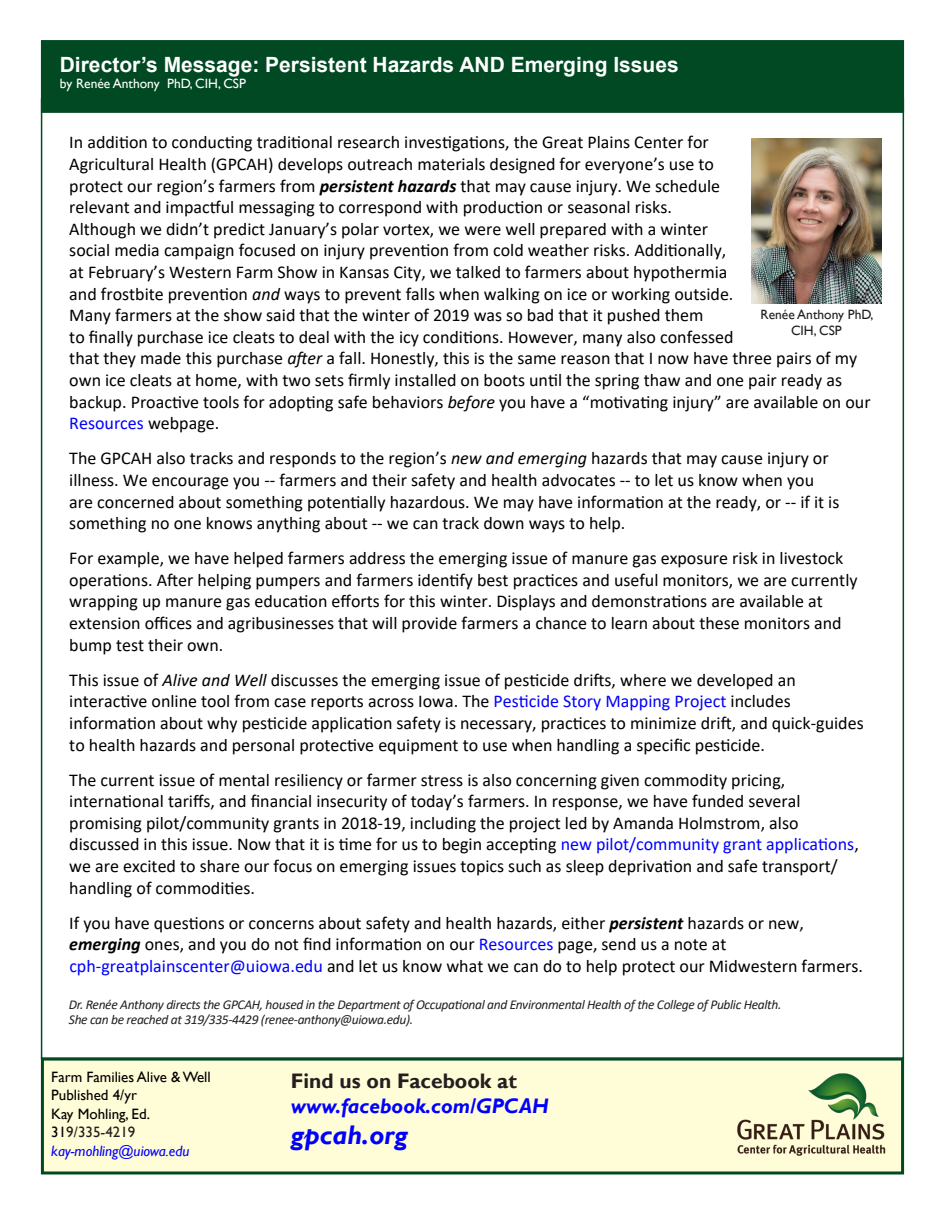
<style>
.page{position:relative;width:945px;height:1215px;background:#fff}
.page>*{position:absolute;margin:0;border:0;box-sizing:border-box;transform-origin:0 0}
.t1{font:italic 700 27px "Gill Sans";color:#00f}
.t2{font:700 21px "Arial";color:#fff}
.t3{font:italic 700 21px "Gill Sans";color:#00f}
.t4{font:700 21px "Gill Sans";color:#231f20}
.t5{font:18px/21.6px "Calibri";color:#000}
.t6{font:15px/18.5px "Gill Sans";color:#000}
.t7{font:italic 13.5px/15px "Calibri";letter-spacing:-.025em;color:#231f20}
.t8{font:13.5px "Gill Sans";color:#fff}
.t9{font:13.5px/16.2px "Gill Sans";color:#231f20;text-align:center}
.s1{font-weight:700;font-style:italic}
.s2{font-style:italic}
.s3{color:#00f}
.s4{color:#231f20}
.s5{font-style:italic;color:#00f}
</style>
<div class="page">
<div style="left:41px;top:1058px;width:863px;height:116px;background:#fffcd8;border:3px solid #004922"></div>
<div style="left:41px;top:40px;width:863px;height:73px;background:#004922;border:2px solid #004922"></div>
<img style="left:751px;top:138px;width:130px;height:166px">
<img style="left:737px;top:1073px;width:149px;height:83px">
<p class="t2" style="left:60px;top:49px;width:620px">Director’s Message: Persistent Hazards AND Emerging Issues</p>
<p class="t8" style="left:60px;top:75px;width:188px">by Renée Anthony PhD, CIH, CSP</p>
<p class="t5" style="left:69px;top:131px;width:803px">In addition to conducting traditional research investigations, the Great Plains Center for<br>Agricultural Health (GPCAH) develops outreach materials designed for everyone’s use to<br>protect our region’s farmers from <span class="s1">persistent hazards</span> that may cause injury. We schedule<br>relevant and impactful messaging to correspond with production or seasonal risks.<br>Although we didn’t predict January’s polar vortex, we were well prepared with a winter<br>social media campaign focused on injury prevention from cold weather risks. Additionally,<br>at February’s Western Farm Show in Kansas City, we talked to farmers about hypothermia<br>and frostbite prevention <span class="s2">and</span> ways to prevent falls when walking on ice or working outside.<br>Many farmers at the show said that the winter of 2019 was so bad that it pushed them<br>to finally purchase ice cleats to deal with the icy conditions. However, many also confessed<br>that they made this purchase <span class="s2">after</span> a fall. Honestly, this is the same reason that I now have three pairs of my own ice cleats at home, with two sets firmly installed on boots until the spring thaw and one pair ready as backup. Proactive tools for adopting safe behaviors <span class="s2">before</span> you have a “motivating injury” are available on our <span class="s3">Resources</span> webpage.</p>
<p class="t5" style="left:69px;top:447px;width:772px">The GPCAH also tracks and responds to the region’s <span class="s2">new and emerging</span> hazards that may cause injury or illness. We encourage you -- farmers and their safety and health advocates -- to let us know when you are concerned about something potentially hazardous. We may have information at the ready, or -- if it is something no one knows anything about -- we can track down ways to help.</p>
<p class="t5" style="left:69px;top:547px;width:790px">For example, we have helped farmers address the emerging issue of manure gas exposure risk in livestock operations. After helping pumpers and farmers identify best practices and useful monitors, we are currently wrapping up manure gas education efforts for this winter. Displays and demonstrations are available at extension offices and agribusinesses that will provide farmers a chance to learn about these monitors and bump test their own.</p>
<p class="t5" style="left:69px;top:668px;width:796px">This issue of <span class="s2">Alive and Well</span> discusses the emerging issue of pesticide drifts, where we developed an interactive online tool from case reports across Iowa. The <span class="s3">Pesticide Story Mapping Project</span> includes information about why pesticide application safety is necessary, practices to minimize drift, and quick-guides to health hazards and personal protective equipment to use when handling a specific pesticide.</p>
<p class="t5" style="left:69px;top:768px;width:791px">The current issue of mental resiliency or farmer stress is also concerning given commodity pricing, international tariffs, and financial insecurity of today’s farmers. In response, we have funded several promising pilot/community grants in 2018-19, including the project led by Amanda Holmstrom, also discussed in this issue. Now that it is time for us to begin accepting <span class="s3">new pilot/community grant applications</span>, we are excited to share our focus on emerging issues topics such as sleep deprivation and safe transport/ handling of commodities.</p>
<p class="t5" style="left:69px;top:911px;width:795px">If you have questions or concerns about safety and health hazards, either <span class="s1">persistent</span> hazards or new, <span class="s1">emerging</span> ones, and you do not find information on our <span class="s3">Resources</span> page, send us a note at <span class="s3">cph-greatplainscenter@uiowa.edu</span> and let us know what we can do to help protect our Midwestern farmers.</p>
<p class="t7" style="left:69px;top:997px;width:714px">Dr. Renée Anthony directs the GPCAH, housed in the Department of Occupational and Environmental Health of the College of Public Health.<br>She can be reached at 319/335-4429 (renee-anthony@uiowa.edu).</p>
<p class="t9" style="left:761px;top:307px;width:114px">Renée Anthony PhD,<br>CIH, CSP</p>
<p class="t6" style="left:51px;top:1068px;width:161px">Farm Families Alive &amp; Well<br>Published 4/yr<br>Kay Mohling, Ed.<br>31<span class="s4">9/335-4219 </span><span class="s5">kay-mohling@uiowa.edu</span></p>
<p class="t4" style="left:291px;top:1068px;width:228px">Find us on Facebook at</p>
<p class="t3" style="left:291px;top:1094px;width:259px">www.facebook.com/GPCAH</p>
<h1 class="t1" style="left:291px;top:1120px;width:118px">gpcah.org</h1>
</div>
